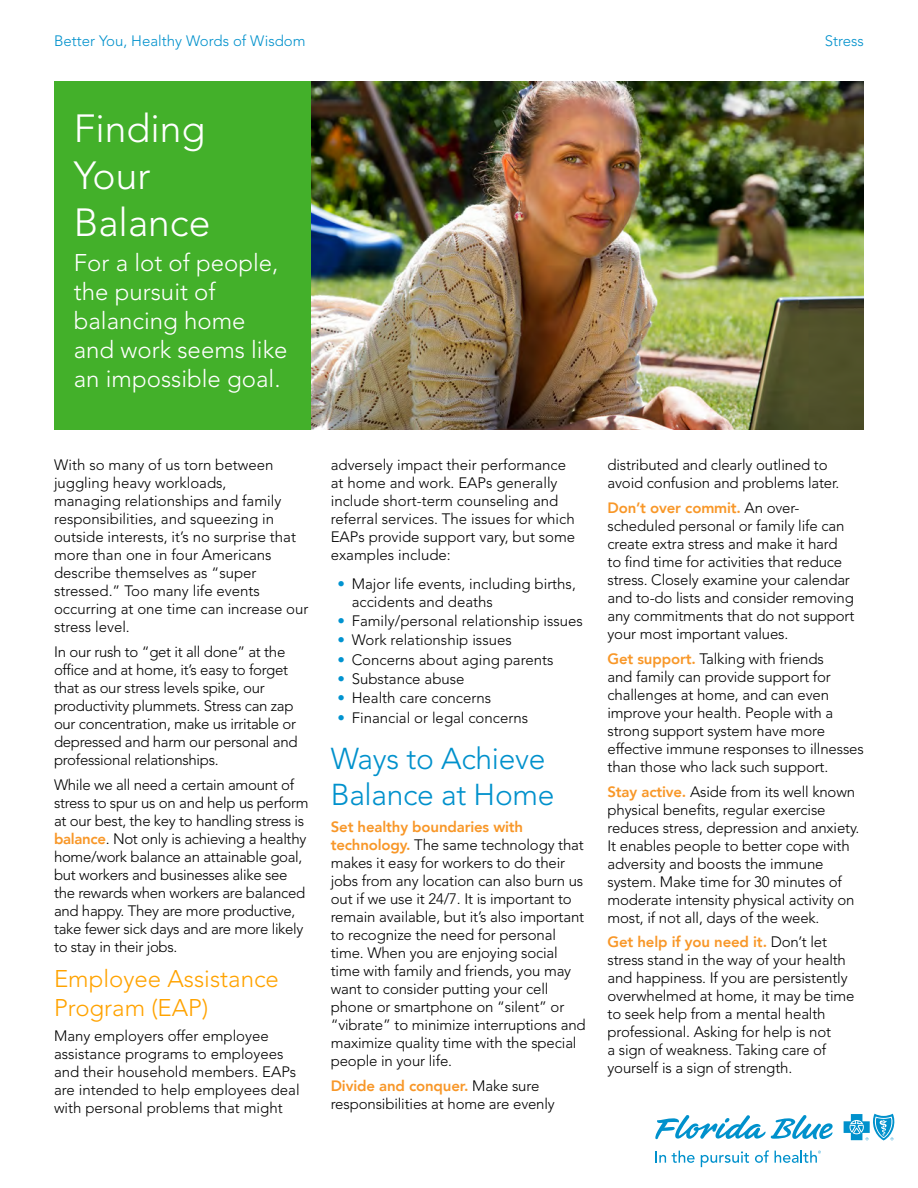
<style>
.page{position:relative;width:918px;height:1188px;background:#fff}
.page>*{position:absolute;margin:0;border:0;box-sizing:border-box;transform-origin:0 0}
.t1{font:300 39px/46.8px "Avenir LT Std";color:#fff}
.t2{font:300 30px/36px "Avenir LT Std";letter-spacing:-.01em;color:#0091cc}
.body_copy{font:300 24px/28.8px "Avenir LT Std";color:#fff}
.t3{font:300 24px/28.8px "Avenir LT Std";color:#ffa300}
.body_copy-2{font:300 15px/18px "Avenir LT Std";letter-spacing:-.01em;color:#000}
.t4{font:300 15px "Avenir LT Std";color:#0091cc}
.s1{font-weight:800;color:#f89728}
.s2{color:#0093d0}
</style>
<div class="page">
<svg style="left:655px;top:1151px;width:11px;height:12px"></svg>
<svg style="left:672px;top:1151px;width:23px;height:12px"></svg>
<svg style="left:701px;top:1151px;width:48px;height:16px"></svg>
<svg style="left:755px;top:1150px;width:14px;height:13px"></svg>
<svg style="left:655px;top:1115px;width:178px;height:25px"></svg>
<svg style="left:844px;top:1114px;width:51px;height:26px"></svg>
<svg style="left:775px;top:1151px;width:46px;height:12px"></svg>
<img style="left:310px;top:81px;width:554px;height:349px">
<div style="left:54px;top:81px;width:256px;height:349px;background:#43b02a"></div>
<p class="t4" style="left:54px;top:32px;width:253px">Better You, Healthy Words of Wisdom</p>
<p class="t4" style="left:825px;top:32px;width:41px">Stress</p>
<p class="t1" style="left:74px;top:105px;width:138px">Finding<br>Your<br>Balance</p>
<p class="body_copy" style="left:74px;top:249px;width:215px">For a lot of people, the pursuit of balancing home and work seems like an impossible goal.</p>
<p class="body_copy-2" style="left:54px;top:456px;width:256px">With so many of us torn between juggling heavy workloads,<br>managing relationships and family responsibilities, and squeezing in outside interests, it’s no surprise that more than one in four Americans describe themselves as “super stressed.” Too many life events occurring at one time can increase our stress level.</p>
<p class="body_copy-2" style="left:54px;top:643px;width:245px">In our rush to “get it all done” at the office and at home, it’s easy to forget that as our stress levels spike, our productivity plummets. Stress can zap our concentration, make us irritable or depressed and harm our personal and professional relationships.</p>
<p class="body_copy-2" style="left:54px;top:776px;width:256px">While we all need a certain amount of stress to spur us on and help us perform at our best, the key to handling stress is <span class="s1">balance</span>. Not only is achieving a healthy home/work balance an attainable goal, but workers and businesses alike see the rewards when workers are balanced and happy. They are more productive, take fewer sick days and are more likely to stay in their jobs.</p>
<p class="t3" style="left:54px;top:965px;width:226px">Employee Assistance<br>Program (EAP)</p>
<p class="body_copy-2" style="left:54px;top:1027px;width:247px">Many employers offer employee assistance programs to employees and their household members. EAPs are intended to help employees deal with personal problems that might</p>
<p class="body_copy-2" style="left:331px;top:456px;width:246px">adversely impact their performance at home and work. EAPs generally include short-term counseling and referral services. The issues for which EAPs provide support vary, but some examples include:</p>
<p class="body_copy-2" style="left:352px;top:575px;width:226px;text-indent:-14px"><span class="s2">•</span> Major life events, including births, accidents and deaths</p>
<p class="body_copy-2" style="left:338px;top:612px;width:247px"><span class="s2">•</span> Family/personal relationship issues</p>
<p class="body_copy-2" style="left:338px;top:631px;width:176px"><span class="s2">•</span> Work relationship issues</p>
<p class="body_copy-2" style="left:338px;top:651px;width:218px"><span class="s2">•</span> Concerns about aging parents</p>
<p class="body_copy-2" style="left:338px;top:670px;width:129px"><span class="s2">•</span> Substance abuse</p>
<p class="body_copy-2" style="left:338px;top:689px;width:155px"><span class="s2">•</span> Health care concerns</p>
<p class="body_copy-2" style="left:338px;top:709px;width:192px"><span class="s2">•</span> Financial or legal concerns</p>
<p class="t2" style="left:331px;top:741px;width:225px">Ways to Achieve<br>Balance at Home</p>
<p class="body_copy-2" style="left:331px;top:818px;width:256px"><span class="s1">Set healthy boundaries with technology.</span> The same technology that makes it easy for workers to do their jobs from any location can also burn us out if we use it 24/7. It is important to remain available, but it’s also important to recognize the need for personal time. When you are enjoying social time with family and friends, you may want to consider putting your cell phone or smartphone on “silent” or “vibrate” to minimize interruptions and maximize quality time with the special people in your life.</p>
<p class="body_copy-2" style="left:331px;top:1077px;width:226px"><span class="s1">Divide and conquer.</span> Make sure responsibilities at home are evenly</p>
<p class="body_copy-2" style="left:608px;top:456px;width:233px">distributed and clearly outlined to avoid confusion and problems later.</p>
<p class="body_copy-2" style="left:608px;top:499px;width:248px"><span class="s1">Don’t over commit.</span> An over&shy;scheduled personal or family life can create extra stress and make it hard to find time for activities that reduce stress. Closely examine your calendar and to-do lists and consider removing any commitments that do not support your most important values.</p>
<p class="body_copy-2" style="left:608px;top:650px;width:258px"><span class="s1">Get support.</span> Talking with friends<br>and family can provide support for challenges at home, and can even improve your health. People with a strong support system have more effective immune responses to illnesses than those who lack such support.</p>
<p class="body_copy-2" style="left:608px;top:782px;width:253px"><span class="s1">Stay active.</span> Aside from its well known physical benefits, regular exercise reduces stress, depression and anxiety.<br>It enables people to better cope with adversity and boosts the immune system. Make time for 30 minutes of moderate intensity physical activity on most, if not all, days of the week.</p>
<p class="body_copy-2" style="left:608px;top:933px;width:248px"><span class="s1">Get help if you need it.</span> Don’t let stress stand in the way of your health and happiness. If you are persistently overwhelmed at home, it may be time to seek help from a mental health professional. Asking for help is not<br>a sign of weakness. Taking care of yourself is a sign of strength.</p>
</div>
